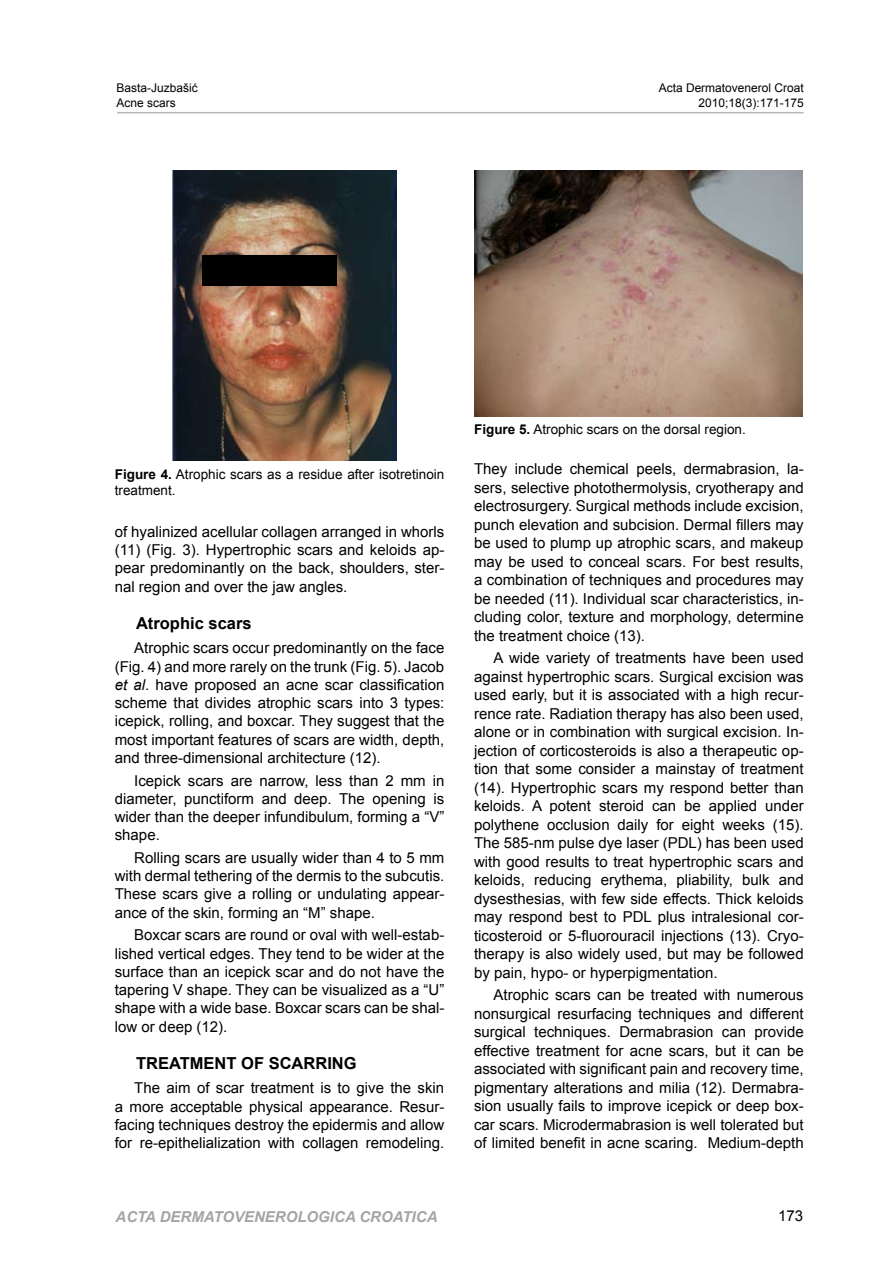
<style>
.page{position:relative;width:893px;height:1263px;background:#fff}
.page>*{position:absolute;margin:0;border:0;box-sizing:border-box;transform-origin:0 0}
.t1{font:700 16.5px "Arial";color:#000}
.t2{font:15px/18.5px "Arial";color:#000;text-align:justify}
.t3{font:italic 700 15px "Arial";color:#a2a4a6}
.t4{font:13.5px/16.2px "Arial";color:#000}
.t5{font:12px "Arial";color:#000}
.s1{font-weight:700}
.s2{font-style:italic}
</style>
<div class="page">
<img style="left:173px;top:170px;width:223px;height:291px">
<img style="left:474px;top:170px;width:329px;height:247px">
<hr style="left:117px;top:112px;width:687px;height:1px;background:#b4b6b7">
<div style="left:202px;top:255px;width:134px;height:31px;background:#000"></div>
<p class="t5" style="left:117px;top:80px;width:83px">Basta-Juzbašić</p>
<p class="t5" style="left:659px;top:80px;width:146px">Acta Dermatovenerol Croat</p>
<p class="t5" style="left:117px;top:95px;width:61px">Acne scars</p>
<p class="t5" style="left:699px;top:95px;width:107px">2010;18(3):171-175</p>
<p class="t4" style="left:115px;top:466px;width:331px"><span class="s1">Figure 4.</span> Atrophic scars as a residue after isotretinoin treatment.</p>
<p class="t2" style="left:115px;top:522px;width:331px">of hyalinized acellular collagen arranged in whorls (11) (Fig. 3). Hypertrophic scars and keloids ap&shy;pear predominantly on the back, shoulders, ster&shy;nal region and over the jaw angles.</p>
<p class="t1" style="left:136px;top:612px;width:117px">Atrophic scars</p>
<p class="t2" style="left:115px;top:639px;width:331px;text-indent:20px">Atrophic scars occur predominantly on the face (Fig. 4) and more rarely on the trunk (Fig. 5). Jacob <span class="s2">et al</span>. have proposed an acne scar classification scheme that divides atrophic scars into 3 types: icepick, rolling, and boxcar. They suggest that the most important features of scars are width, depth, and three-dimensional architecture (12).</p>
<p class="t2" style="left:115px;top:771px;width:331px;text-indent:20px">Icepick scars are narrow, less than 2 mm in diameter, punctiform and deep. The opening is wider than the deeper infundibulum, forming a “V” shape.</p>
<p class="t2" style="left:115px;top:849px;width:331px;text-indent:20px">Rolling scars are usually wider than 4 to 5 mm with dermal tethering of the dermis to the subcutis.<br>These scars give a rolling or undulating appear&shy;ance of the skin, forming an “M” shape.</p>
<p class="t2" style="left:115px;top:926px;width:331px;text-indent:20px">Boxcar scars are round or oval with well-estab&shy;lished vertical edges. They tend to be wider at the surface than an icepick scar and do not have the tapering V shape. They can be visualized as a “U” shape with a wide base. Boxcar scars can be shal&shy;low or deep (12).</p>
<p class="t1" style="left:136px;top:1052px;width:222px">TREATMENT OF SCARRING</p>
<p class="t2" style="left:115px;top:1079px;width:331px;text-indent:20px">The aim of scar treatment is to give the skin a more acceptable physical appearance. Resur&shy;facing techniques destroy the epidermis and allow for re-epithelialization with collagen remodeling.</p>
<p class="t3" style="left:116px;top:1207px;width:323px">ACTA DERMATOVENEROLOGICA CROATICA</p>
<p class="t4" style="left:474px;top:422px;width:273px"><span class="s1">Figure 5.</span> Atrophic scars on the dorsal region.</p>
<p class="t2" style="left:474px;top:460px;width:331px">They include chemical peels, dermabrasion, la&shy;sers, selective photothermolysis, cryotherapy and electrosurgery. Surgical methods include excision, punch elevation and subcision. Dermal fillers may be used to plump up atrophic scars, and makeup may be used to conceal scars. For best results, a combination of techniques and procedures may be needed (11). Individual scar characteristics, in&shy;cluding color, texture and morphology, determine the treatment choice (13).</p>
<p class="t2" style="left:474px;top:649px;width:331px;text-indent:20px">A wide variety of treatments have been used against hypertrophic scars. Surgical excision was used early, but it is associated with a high recur&shy;rence rate. Radiation therapy has also been used, alone or in combination with surgical excision. In&shy;jection of corticosteroids is also a therapeutic op&shy;tion that some consider a mainstay of treatment (14). Hypertrophic scars my respond better than keloids. A potent steroid can be applied under polythene occlusion daily for eight weeks (15).<br>The 585-nm pulse dye laser (PDL) has been used with good results to treat hypertrophic scars and keloids, reducing erythema, pliability, bulk and dysesthesias, with few side effects. Thick keloids may respond best to PDL plus intralesional cor&shy;ticosteroid or 5-fluorouracil injections (13). Cryo&shy;therapy is also widely used, but may be followed by pain, hypo- or hyperpigmentation.</p>
<p class="t2" style="left:474px;top:986px;width:331px;text-indent:20px">Atrophic scars can be treated with numerous nonsurgical resurfacing techniques and different surgical techniques. Dermabrasion can provide effective treatment for acne scars, but it can be associated with significant pain and recovery time, pigmentary alterations and milia (12). Dermabra&shy;sion usually fails to improve icepick or deep box&shy;car scars. Microdermabrasion is well tolerated but of limited benefit in acne scaring. Medium-depth</p>
<p class="t2" style="left:778px;top:1207px;width:27px">173</p>
</div>
